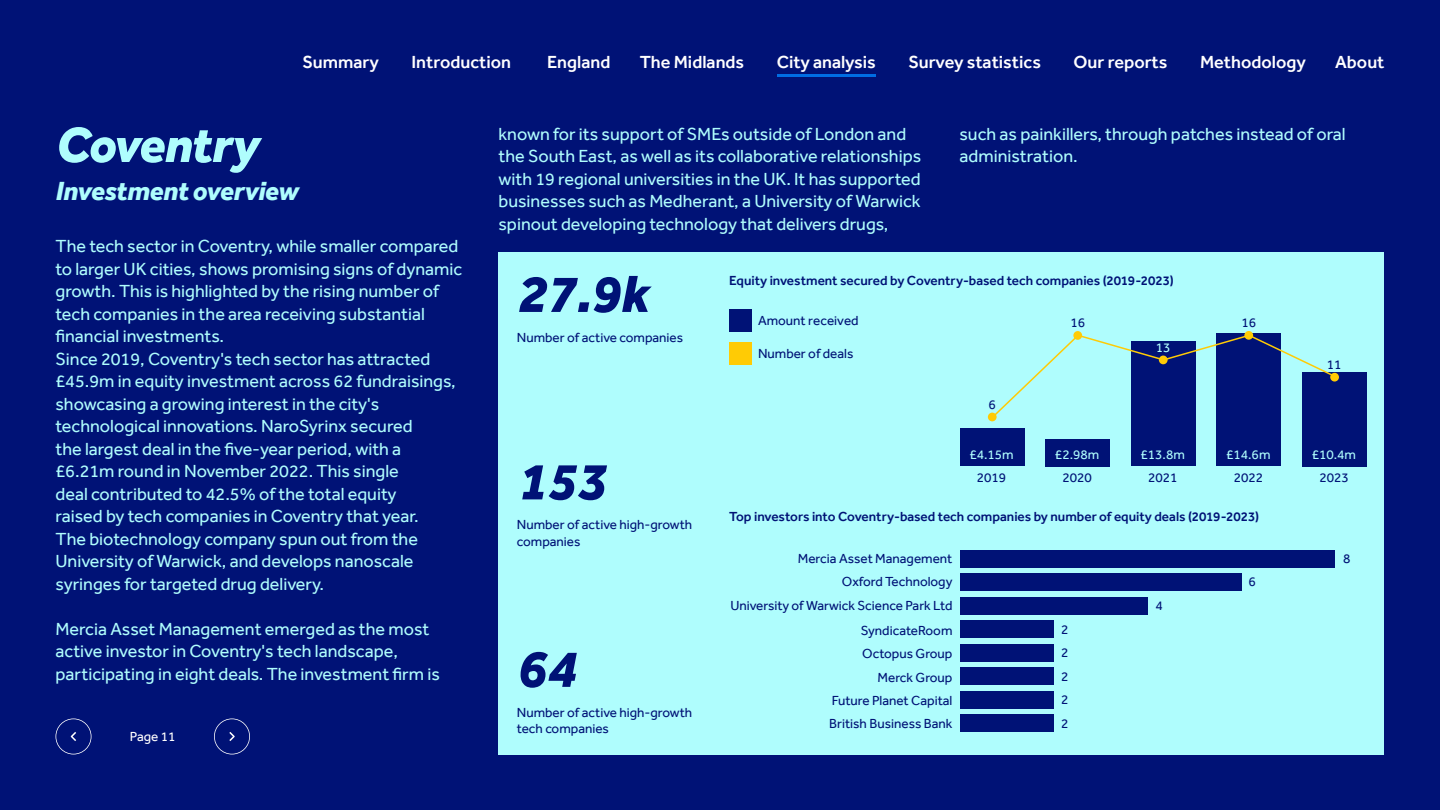
<style>
.page{position:relative;width:1440px;height:810px;background:#001276}
.page>*{position:absolute;margin:0;border:0;box-sizing:border-box;transform-origin:0 0}
.t1{font:italic 800 54px "Barclays Effra";letter-spacing:-.01em;color:#001276}
.t2{font:italic 800 51px "Barclays Effra";letter-spacing:-.02em;color:#affdfd}
.t3{font:italic 800 27px "Barclays Effra";letter-spacing:-.015em;color:#affdfd}
.t4{font:18px/22.5px "Barclays Effra";color:#affdfd}
.t5{font:500 18px "Barclays Effra";color:#fff}
.t6{font:13.5px/16.2px "Barclays Effra";color:#001276}
.t7{font:500 13.5px "Barclays Effra";letter-spacing:-.005em;color:#001276}
.t8{font:13.5px "Barclays Effra";color:#affdfd}
.t9{font:13.5px "Barclays Effra";color:#fff}
</style>
<div class="page">
<svg style="left:56px;top:718px;width:36px;height:36px"></svg>
<svg style="left:214px;top:718px;width:36px;height:36px"></svg>
<div style="left:499px;top:252px;width:885px;height:502px;background:#affdfd"></div>
<div style="left:1131px;top:341px;width:64px;height:125px;background:#001276"></div>
<div style="left:1302px;top:372px;width:64px;height:94px;background:#001276"></div>
<div style="left:1217px;top:334px;width:64px;height:132px;background:#001276"></div>
<div style="left:1046px;top:439px;width:64px;height:27px;background:#001276"></div>
<div style="left:960px;top:429px;width:64px;height:37px;background:#001276"></div>
<svg style="left:991px;top:334px;width:345px;height:85px"></svg>
<div style="left:729px;top:310px;width:22px;height:22px;background:#001276"></div>
<div style="left:729px;top:343px;width:22px;height:22px;background:#ffcb05"></div>
<div style="left:988px;top:413px;width:9px;height:8px;background:#ffcb05;border-radius:50%"></div>
<div style="left:1073px;top:331px;width:9px;height:9px;background:#ffcb05;border-radius:50%"></div>
<div style="left:1159px;top:356px;width:9px;height:8px;background:#ffcb05;border-radius:50%"></div>
<div style="left:1244px;top:331px;width:9px;height:9px;background:#ffcb05;border-radius:50%"></div>
<div style="left:1330px;top:373px;width:9px;height:9px;background:#ffcb05;border-radius:50%"></div>
<div style="left:960px;top:714px;width:94px;height:18px;background:#001276"></div>
<div style="left:960px;top:691px;width:94px;height:17px;background:#001276"></div>
<div style="left:960px;top:667px;width:94px;height:18px;background:#001276"></div>
<div style="left:960px;top:644px;width:94px;height:17px;background:#001276"></div>
<div style="left:960px;top:620px;width:94px;height:18px;background:#001276"></div>
<div style="left:960px;top:597px;width:187px;height:17px;background:#001276"></div>
<div style="left:960px;top:573px;width:281px;height:18px;background:#001276"></div>
<div style="left:960px;top:550px;width:375px;height:17px;background:#001276"></div>
<hr style="left:777px;top:74px;width:99px;height:3px;background:#006de3">
<p class="t5" style="left:303px;top:51px;width:78px">Summary</p>
<p class="t5" style="left:411px;top:51px;width:101px">Introduction</p>
<p class="t5" style="left:547px;top:51px;width:65px">England</p>
<p class="t5" style="left:640px;top:51px;width:106px">The Midlands</p>
<p class="t5" style="left:777px;top:51px;width:101px">City analysis</p>
<p class="t5" style="left:908px;top:51px;width:134px">Survey statistics</p>
<p class="t5" style="left:1074px;top:51px;width:95px">Our reports</p>
<p class="t5" style="left:1200px;top:51px;width:107px">Methodology</p>
<p class="t5" style="left:1335px;top:51px;width:51px">About</p>
<h2 class="t2" style="left:56px;top:115px;width:206px">Coventry</h2>
<h3 class="t3" style="left:56px;top:174px;width:245px">Investment overview</h3>
<p class="t4" style="left:56px;top:235px;width:408px">The tech sector in Coventry, while smaller compared to larger UK cities, shows promising signs of dynamic growth. This is highlighted by the rising number of tech companies in the area receiving substantial financial investments.<br>Since 2019, Coventry's tech sector has attracted £45.9m in equity investment across 62 fundraisings, showcasing a growing interest in the city's technological innovations. NaroSyrinx secured<br>the largest deal in the five-year period, with a £6.21m round in November 2022. This single<br>deal contributed to 42.5% of the total equity<br>raised by tech companies in Coventry that year.<br>The biotechnology company spun out from the University of Warwick, and develops nanoscale syringes for targeted drug delivery.</p>
<p class="t4" style="left:56px;top:617px;width:386px">Mercia Asset Management emerged as the most active investor in Coventry's tech landscape, participating in eight deals. The investment firm is</p>
<p class="t9" style="left:130px;top:729px;width:47px">Page 11</p>
<p class="t4" style="left:498px;top:122px;width:424px">known for its support of SMEs outside of London and the South East, as well as its collaborative relationships with 19 regional universities in the UK. It has supported businesses such as Medherant, a University of Warwick spinout developing technology that delivers drugs,</p>
<p class="t4" style="left:959px;top:122px;width:388px">such as painkillers, through patches instead of oral administration.</p>
<h1 class="t1" style="left:517px;top:262px;width:134px">27.9k</h1>
<p class="t6" style="left:517px;top:329px;width:168px">Number of active companies</p>
<h1 class="t1" style="left:517px;top:449px;width:91px">153</h1>
<p class="t6" style="left:517px;top:517px;width:177px">Number of active high-growth companies</p>
<p class="t7" style="left:729px;top:272px;width:446px">Equity investment secured by Coventry-based tech companies (2019-2023)</p>
<p class="t6" style="left:758px;top:312px;width:102px">Amount received</p>
<p class="t6" style="left:1070px;top:315px;width:16px">16</p>
<p class="t6" style="left:1241px;top:314px;width:16px">16</p>
<p class="t6" style="left:758px;top:345px;width:97px">Number of deals</p>
<p class="t8" style="left:1156px;top:339px;width:16px">13</p>
<p class="t6" style="left:989px;top:396px;width:9px">6</p>
<p class="t6" style="left:1327px;top:356px;width:16px">11</p>
<p class="t8" style="left:969px;top:446px;width:46px">£4.15m</p>
<p class="t8" style="left:1055px;top:446px;width:46px">£2.98m</p>
<p class="t8" style="left:1141px;top:446px;width:46px">£13.8m</p>
<p class="t8" style="left:1226px;top:446px;width:46px">£14.6m</p>
<p class="t8" style="left:1312px;top:446px;width:46px">£10.4m</p>
<p class="t6" style="left:977px;top:469px;width:31px">2019</p>
<p class="t6" style="left:1063px;top:469px;width:31px">2020</p>
<p class="t6" style="left:1148px;top:469px;width:31px">2021</p>
<p class="t6" style="left:1234px;top:469px;width:31px">2022</p>
<p class="t6" style="left:1320px;top:469px;width:31px">2023</p>
<p class="t7" style="left:729px;top:509px;width:532px">Top investors into Coventry-based tech companies by number of equity deals (2019-2023)</p>
<p class="t6" style="left:798px;top:550px;width:156px">Mercia Asset Management</p>
<p class="t6" style="left:730px;top:597px;width:224px">University of Warwick Science Park Ltd</p>
<p class="t6" style="left:842px;top:574px;width:112px">Oxford Technology</p>
<p class="t6" style="left:1155px;top:597px;width:9px">4</p>
<p class="t6" style="left:1249px;top:574px;width:9px">6</p>
<p class="t6" style="left:1343px;top:550px;width:9px">8</p>
<p class="t6" style="left:861px;top:618px;width:93px;line-height:23.5px">SyndicateRoom<br>Octopus Group</p>
<h1 class="t1" style="left:517px;top:637px;width:62px">64</h1>
<p class="t6" style="left:517px;top:704px;width:177px">Number of active high-growth tech companies</p>
<p class="t6" style="left:829px;top:715px;width:125px">British Business Bank</p>
<p class="t6" style="left:832px;top:665px;width:122px;line-height:23.5px;text-align:right">Merck Group<br>Future Planet Capital</p>
<p class="t6" style="left:1061px;top:621px;width:9px">2</p>
<p class="t6" style="left:1061px;top:668px;width:9px">2</p>
<p class="t6" style="left:1061px;top:644px;width:9px">2</p>
<p class="t6" style="left:1061px;top:691px;width:9px">2</p>
<p class="t6" style="left:1061px;top:715px;width:9px">2</p>
</div>
